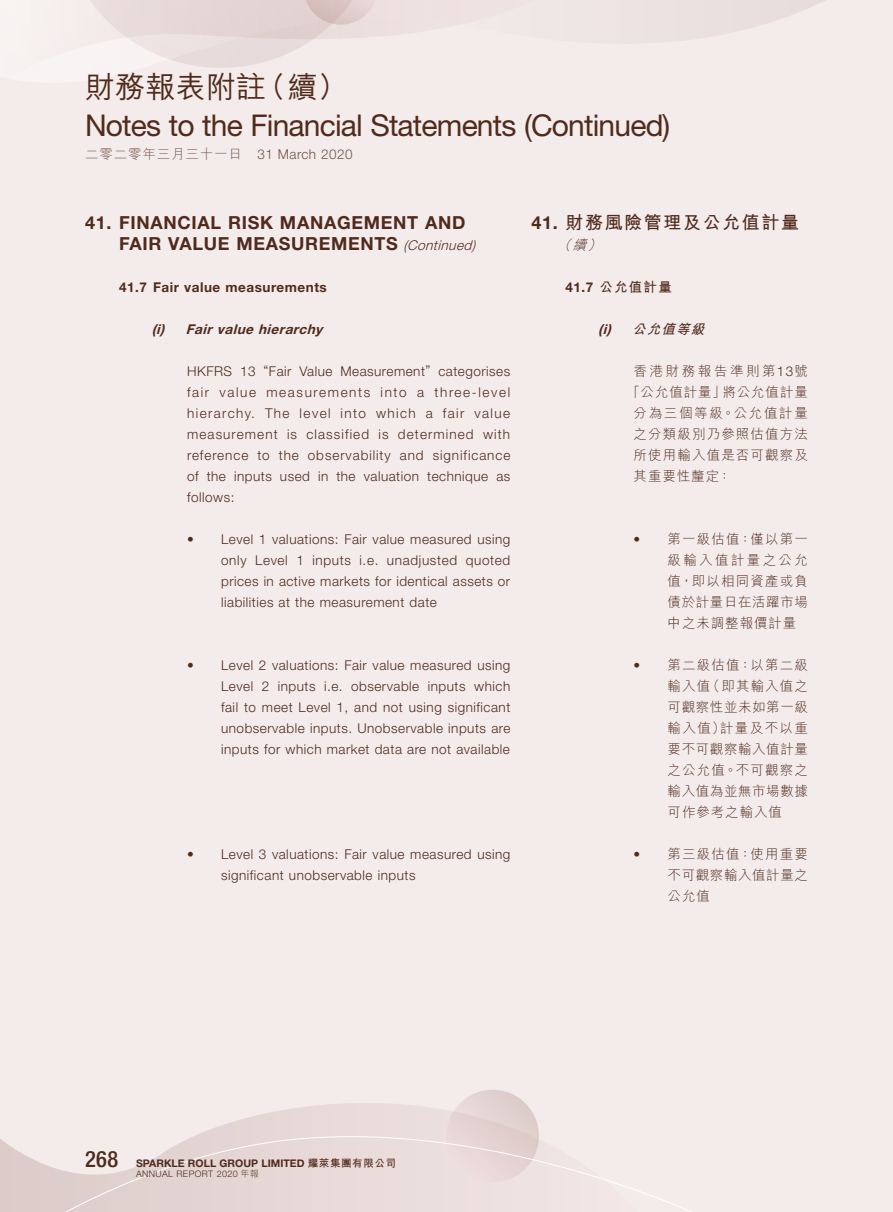
<style>
.page{position:relative;width:893px;height:1212px;background:#f3eceb}
.page>*{position:absolute;margin:0;border:0;box-sizing:border-box;transform-origin:0 0}
.t1{font:30px "Helvetica Neue LT Std";letter-spacing:-.025em;color:#502b1c}
.t2{font:500 30px "M Hei HK";letter-spacing:.01em;color:#502b1c}
.t3{font:500 condensed 22.5px "Helvetica Neue LT Std";color:#502b1c}
.t4{font:700 18px/21px "Helvetica Neue LT Std";letter-spacing:.04em;color:#502b1c}
.t5{font:700 18px "M Hei HK";letter-spacing:.09em;color:#502b1c}
.t6{font:300 13.5px/21px "Helvetica Neue LT Std";letter-spacing:.04em;color:#502b1c;text-align:justify}
.t7{font:300 13.5px/21px "M Hei HK";letter-spacing:.085em;color:#502b1c;text-align:justify}
.t8{font:700 13.5px "Helvetica Neue LT Std";letter-spacing:.04em;color:#502b1c}
.t9{font:300 13.5px "M Hei HK";letter-spacing:.065em;color:#735143}
.t10{font:italic 700 13.5px "Helvetica Neue LT Std";color:#502b1c}
.t11{font:300 13.5px "M Hei HK";letter-spacing:.19em;color:#502b1c}
.t12{font:300 13.5px "M Hei HK";letter-spacing:.125em;color:#502b1c}
.t13{font:700 13.5px "M Hei HK";letter-spacing:.09em;color:#502b1c}
.t14{font:italic 700 13.5px "M Hei HK";color:#502b1c}
.t15{font:italic 300 13.5px "M Hei HK";color:#502b1c}
.t16{font:700 10.5px "Helvetica Neue LT Std";letter-spacing:.005em;color:#502b1c}
.t17{font:300 9px "Helvetica Neue LT Std";letter-spacing:.045em;color:#502b1c}
.s1{font-family:"Helvetica Neue LT Std"}
.s2{font-weight:300;font-style:italic;font-size:13.5px}
.s3{font-family:"M Hei HK"}
</style>
<div class="page">
<svg style="left:654px;top:0;width:171px;height:43px"></svg>
<svg style="left:378px;top:0;width:94px;height:36px"></svg>
<svg style="left:90px;top:0;width:288px;height:68px"></svg>
<svg style="left:0;top:1103px;width:442px;height:109px"></svg>
<svg style="left:442px;top:1090px;width:92px;height:26px"></svg>
<svg style="left:13px;top:1116px;width:679px;height:96px"></svg>
<h1 class="t2" style="left:85px;top:66px;width:264px">財務報表附註（續）</h1>
<h1 class="t1" style="left:85px;top:107px;width:587px">Notes to the Financial Statements (Continued)</h1>
<p class="t9" style="left:85px;top:148px;width:269px">二零二零年三月三十一日 <span class="s1">31 March 2020</span></p>
<h3 class="t4" style="left:119px;top:211px;width:358px;text-indent:-34px">41. FINANCIAL RISK MANAGEMENT AND<br>FAIR VALUE MEASUREMENTS <span class="s2">(Continued)</span></h3>
<p class="t8" style="left:119px;top:279px;width:209px">41.7 Fair value measurements</p>
<p class="t10" style="left:152px;top:321px;width:172px">(i) Fair value hierarchy</p>
<p class="t6" style="left:187px;top:360px;width:325px">HKFRS 13 “Fair Value Measurement” categorises fair value measurements into a three-level hierarchy. The level into which a fair value measurement is classified is determined with reference to the observability and significance of the inputs used in the valuation technique as follows:</p>
<p class="t6" style="left:221px;top:528px;width:291px;text-indent:-34px">• Level 1 valuations: Fair value measured using only Level 1 inputs i.e. unadjusted quoted prices in active markets for identical assets or liabilities at the measurement date</p>
<p class="t6" style="left:221px;top:654px;width:291px;text-indent:-34px">• Level 2 valuations: Fair value measured using Level 2 inputs i.e. observable inputs which fail to meet Level 1, and not using significant unobservable inputs. Unobservable inputs are inputs for which market data are not available</p>
<p class="t6" style="left:221px;top:843px;width:291px;text-indent:-34px">• Level 3 valuations: Fair value measured using significant unobservable inputs</p>
<h3 class="t5" style="left:531px;top:209px;width:269px"><span class="s1">41.</span> 財務風險管理及公允值計量</h3>
<p class="t15" style="left:557px;top:238px;width:49px">（續）</p>
<p class="t13" style="left:566px;top:277px;width:108px"><span class="s1">41.7</span> 公允值計量</p>
<p class="t14" style="left:598px;top:319px;width:112px"><span class="s1">(i)</span> 公允值等級</p>
<p class="t11" style="left:634px;top:364px;width:176px">香港財務報告準則第<span class="s1">13</span>號</p>
<p class="t7" style="left:627px;top:381px;width:183px">「公允值計量」將公允值計量</p>
<p class="t12" style="left:634px;top:406px;width:176px">分為三個等級。公允值計量</p>
<p class="t7" style="left:634px;top:423px;width:176px">之分類級別乃參照估值方法</p>
<p class="t7" style="left:634px;top:444px;width:176px">所使用輸入值是否可觀察及</p>
<p class="t7" style="left:634px;top:465px;width:99px">其重要性釐定：</p>
<p class="t7" style="left:668px;top:528px;width:142px;text-indent:-34px"><span class="s1">•</span> 第一級估值：僅以第一級輸入值計量之公允值，即以相同資產或負債於計量日在活躍市場中之未調整報價計量</p>
<p class="t7" style="left:668px;top:654px;width:142px;text-indent:-34px"><span class="s1">•</span> 第二級估值：以第二級輸入值（即其輸入值之可觀察性並未如第一級輸入值）計量及不以重要不可觀察輸入值計量之公允值。不可觀察之輸入值為並無市場數據可作參考之輸入值</p>
<p class="t7" style="left:668px;top:843px;width:142px;text-indent:-34px"><span class="s1">•</span> 第三級估值：使用重要不可觀察輸入值計量之公允值</p>
<h2 class="t3" style="left:85px;top:1145px;width:35px">268</h2>
<p class="t16" style="left:136px;top:1156px;width:262px">SPARKLE ROLL GROUP LIMITED <span class="s3">耀萊集團有限公司</span></p>
<p class="t17" style="left:136px;top:1168px;width:124px">ANNUAL REPORT 2020 <span class="s3">年報</span></p>
</div>
